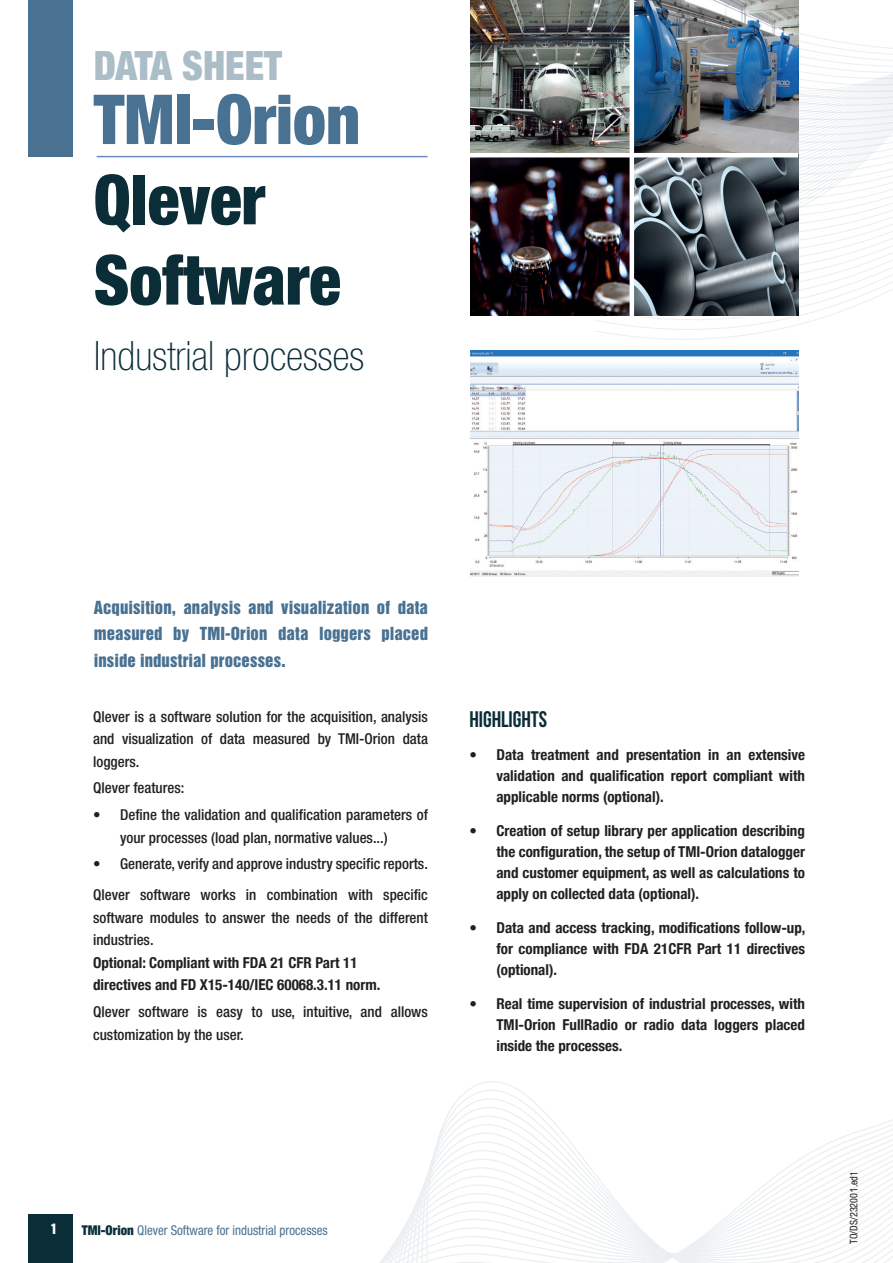
<style>
.page{position:relative;width:893px;height:1263px;background:#fff}
.page>*{position:absolute;margin:0;border:0;box-sizing:border-box;transform-origin:0 0}
.t1{font:900 condensed 69px/80.2px "Helvetica Neue";color:#0b2d38;scale:.96 1}
.t2{font:900 condensed 69px "Helvetica Neue";color:#497192;scale:.96 1}
.t3{font:100 condensed 40.5px "Helvetica Neue LT Std";color:#0b2d38}
.t4{font:900 condensed 40.5px "Helvetica Neue";color:#abbdc7;scale:.96 1}
.t5{font:700 22.5px "Bebas Neue";letter-spacing:-.005em;color:#0b2d38}
.t6{font:16.5px/27px "Helvetica Inserat";letter-spacing:.005em;color:#497192;text-align:justify}
.t7{font:700 condensed 15px/21px "Helvetica Neue";color:#231f20;text-align:justify}
.t8{font:500 condensed 15px/22.5px "Helvetica Neue";color:#231f20}
.t9{font:15px "Helvetica Inserat BQ";color:#fff}
.t10{font:condensed 13.5px "Helvetica Neue LT Pro";color:#497192;scale:.96 1}
.t11{font:condensed 10.5px "Helvetica Neue LT Pro";color:#231f20;scale:.96 1}
.s1{font-family:"Helvetica Neue";font-weight:900;color:#0b2d38}
.s2{font-family:"Arial";font-stretch:normal}
</style>
<div class="page">
<svg style="left:379px;top:1081px;width:514px;height:182px"></svg>
<div style="left:29px;top:1214px;width:44px;height:49px;background:#0b2d38"></div>
<div style="left:29px;top:0;width:44px;height:157px;background:#497192"></div>
<hr style="left:97px;top:156px;width:331px;height:1px;background:#6c8bc6">
<img style="left:470px;top:351px;width:328px;height:225px">
<svg style="left:594px;top:0;width:299px;height:525px"></svg>
<img style="left:470px;top:0;width:328px;height:316px">
<hr style="left:462px;top:153px;width:336px;height:4px;background:#fff">
<hr style="left:630px;top:0;width:4px;height:317px;background:#fff">
<h2 class="t4" style="left:94px;top:40px;width:198px">DATA SHEET</h2>
<h1 class="t2" style="left:94px;top:77px;width:279px">TMI-Orion</h1>
<h1 class="t1" style="left:94px;top:159px;width:259px">Qlever<br>Software</h1>
<h2 class="t3" style="left:94px;top:333px;width:272px">Industrial processes</h2>
<p class="t6" style="left:94px;top:594px;width:336px">Acquisition, analysis and visualization of data measured by TMI-Orion data loggers placed inside industrial processes.</p>
<p class="t8" style="left:93px;top:705px;width:336px;text-align:justify">Qlever is a software solution for the acquisition, analysis and visualization of data measured by TMI-Orion data loggers.</p>
<p class="t8" style="left:93px;top:776px;width:93px">Qlever features:</p>
<p class="t8" style="left:120px;top:803px;width:309px;text-indent:-27px">• Define the validation and qualification parameters of your processes (load plan, normative values...)</p>
<p class="t8" style="left:93px;top:848px;width:336px;line-height:31px">• Generate, verify and approve industry specific reports.<br>Qlever software works in combination with specific</p>
<p class="t8" style="left:93px;top:906px;width:336px">software modules to answer the needs of the different industries.</p>
<p class="t7" style="left:93px;top:950px;width:289px;line-height:22.5px">Optional: Compliant with FDA 21 CFR Part 11 directives and FD X15-140/IEC 60068.3.11 norm.</p>
<p class="t8" style="left:93px;top:1000px;width:336px">Qlever software is easy to use, intuitive, and allows customization by the user.</p>
<h3 class="t5" style="left:469px;top:706px;width:79px">HIGHLIGHTS</h3>
<p class="t7" style="left:496px;top:743px;width:310px;text-indent:-27px">• Data treatment and presentation in an extensive validation and qualification report compliant with applicable norms (optional).</p>
<p class="t7" style="left:496px;top:819px;width:310px;text-indent:-27px">• Creation of setup library per application describing the configuration, the setup of TMI-Orion datalogger and customer equipment, as well as calculations to apply on collected data (optional).</p>
<p class="t7" style="left:496px;top:916px;width:311px;text-indent:-27px">• Data and access tracking, modifications follow-up, for compliance with FDA 21CFR Part 11 directives (optional).</p>
<p class="t7" style="left:496px;top:992px;width:310px;text-indent:-27px">• Real time supervision of industrial processes, with TMI-Orion FullRadio or radio data loggers placed inside the processes.</p>
<p class="t9" style="left:50px;top:1220px;width:8px">1</p>
<p class="t10" style="left:82px;top:1222px;width:258px"><span class="s1">TMI-Orion</span> Qlever Software for industrial processes</p>
<p class="t11" style="left:848px;top:1244px;width:77px;rotate:-90deg">TO/DS/23200<span class="s2">1</span>.ed1</p>
</div>
